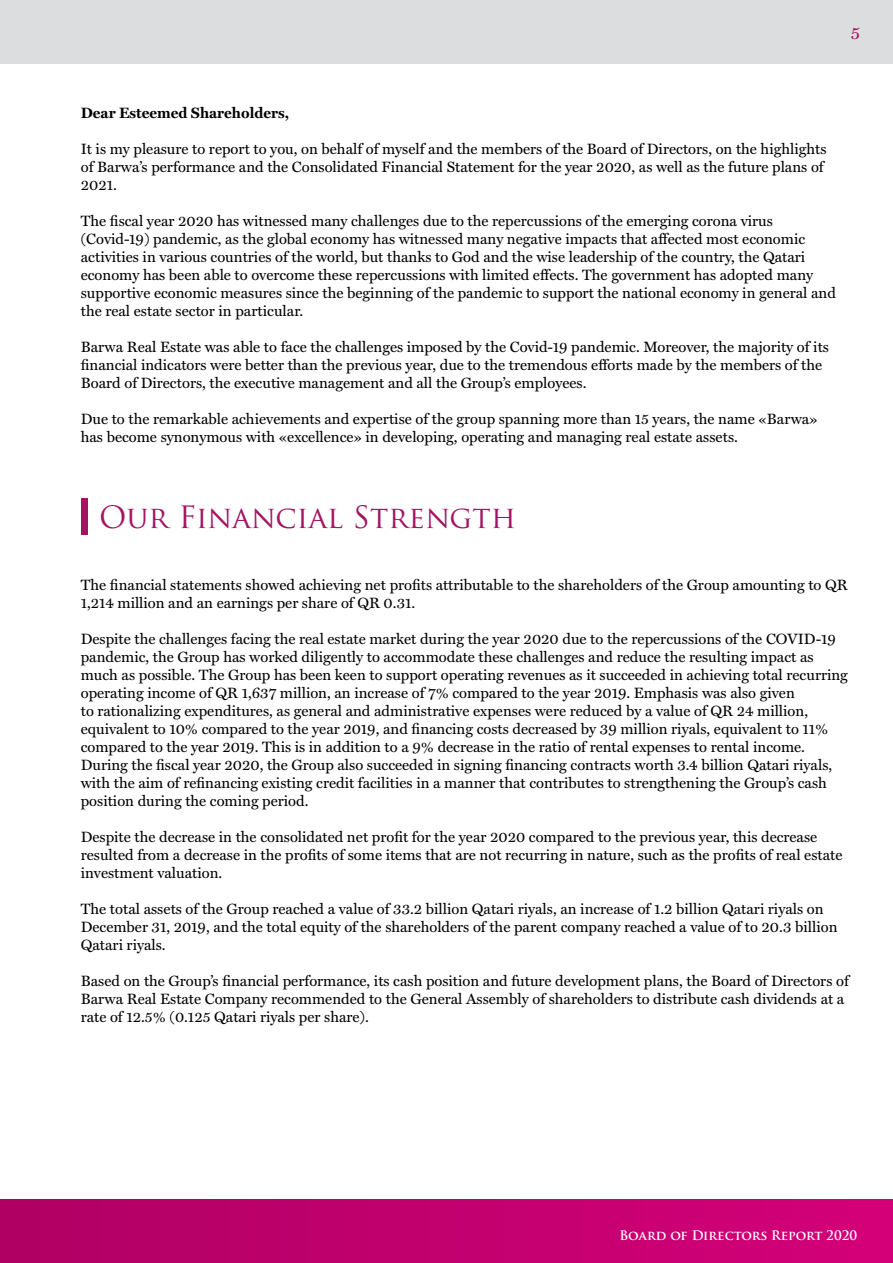
<style>
.page{position:relative;width:893px;height:1263px;background:#fff}
.page>*{position:absolute;margin:0;border:0;box-sizing:border-box;transform-origin:0 0}
.t1{font:30px "Trajan Pro";color:#a21562}
.t2{font:18px "Miller Text";color:#a21562}
.t3{font:15px/18px "Miller Text";color:#000}
.t4{font:700 15px "Miller Text";color:#000}
.t5{font:700 12.9px "Trajan Pro";color:#fff}
</style>
<div class="page">
<div style="left:0;top:0;width:893px;height:64px;background:#dcddde"></div>
<div style="left:0;top:1199px;width:893px;height:64px;background:linear-gradient(to right,#b00064,#d40078)"></div>
<div style="left:81px;top:498px;width:7px;height:37px;background:#a21562"></div>
<p class="t2" style="left:851px;top:22px;width:11px">5</p>
<p class="t4" style="left:81px;top:104px;width:210px">Dear Esteemed Shareholders,</p>
<p class="t3" style="left:81px;top:139px;width:747px">It is my pleasure to report to you, on behalf of myself and the members of the Board of Directors, on the highlights of Barwa’s performance and the Consolidated Financial Statement for the year 2020, as well as the future plans of<br>2021.</p>
<p class="t3" style="left:81px;top:211px;width:757px">The fiscal year 2020 has witnessed many challenges due to the repercussions of the emerging corona virus (Covid-19) pandemic, as the global economy has witnessed many negative impacts that affected most economic activities in various countries of the world, but thanks to God and the wise leadership of the country, the Qatari economy has been able to overcome these repercussions with limited effects. The government has adopted many supportive economic measures since the beginning of the pandemic to support the national economy in general and the real estate sector in particular.</p>
<p class="t3" style="left:81px;top:337px;width:750px">Barwa Real Estate was able to face the challenges imposed by the Covid-19 pandemic. Moreover, the majority of its financial indicators were better than the previous year, due to the tremendous efforts made by the members of the<br>Board of Directors, the executive management and all the Group’s employees.</p>
<p class="t3" style="left:81px;top:409px;width:738px">Due to the remarkable achievements and expertise of the group spanning more than 15 years, the name «Barwa» has become synonymous with «excellence» in developing, operating and managing real estate assets.</p>
<h1 class="t1" style="left:99px;top:498px;width:418px">Our Financial Strength</h1>
<p class="t3" style="left:81px;top:576px;width:768px">The financial statements showed achieving net profits attributable to the shareholders of the Group amounting to QR<br>1,214 million and an earnings per share of QR 0.31.</p>
<p class="t3" style="left:81px;top:630px;width:769px">Despite the challenges facing the real estate market during the year 2020 due to the repercussions of the COVID-19 pandemic, the Group has worked diligently to accommodate these challenges and reduce the resulting impact as much as possible. The Group has been keen to support operating revenues as it succeeded in achieving total recurring operating income of QR 1,637 million, an increase of 7% compared to the year 2019. Emphasis was also given<br>to rationalizing expenditures, as general and administrative expenses were reduced by a value of QR 24 million, equivalent to 10% compared to the year 2019, and financing costs decreased by 39 million riyals, equivalent to 11% compared to the year 2019. This is in addition to a 9% decrease in the ratio of rental expenses to rental income.<br>During the fiscal year 2020, the Group also succeeded in signing financing contracts worth 3.4 billion Qatari riyals, with the aim of refinancing existing credit facilities in a manner that contributes to strengthening the Group’s cash position during the coming period.</p>
<p class="t3" style="left:81px;top:828px;width:763px">Despite the decrease in the consolidated net profit for the year 2020 compared to the previous year, this decrease resulted from a decrease in the profits of some items that are not recurring in nature, such as the profits of real estate investment valuation.</p>
<p class="t3" style="left:81px;top:900px;width:758px">The total assets of the Group reached a value of 33.2 billion Qatari riyals, an increase of 1.2 billion Qatari riyals on<br>December 31, 2019, and the total equity of the shareholders of the parent company reached a value of to 20.3 billion<br>Qatari riyals.</p>
<p class="t3" style="left:81px;top:972px;width:770px">Based on the Group’s financial performance, its cash position and future development plans, the Board of Directors of<br>Barwa Real Estate Company recommended to the General Assembly of shareholders to distribute cash dividends at a rate of 12.5% (0.125 Qatari riyals per share).</p>
<p class="t5" style="left:619px;top:1227px;width:239px">Board of Directors Report 2020</p>
</div>
